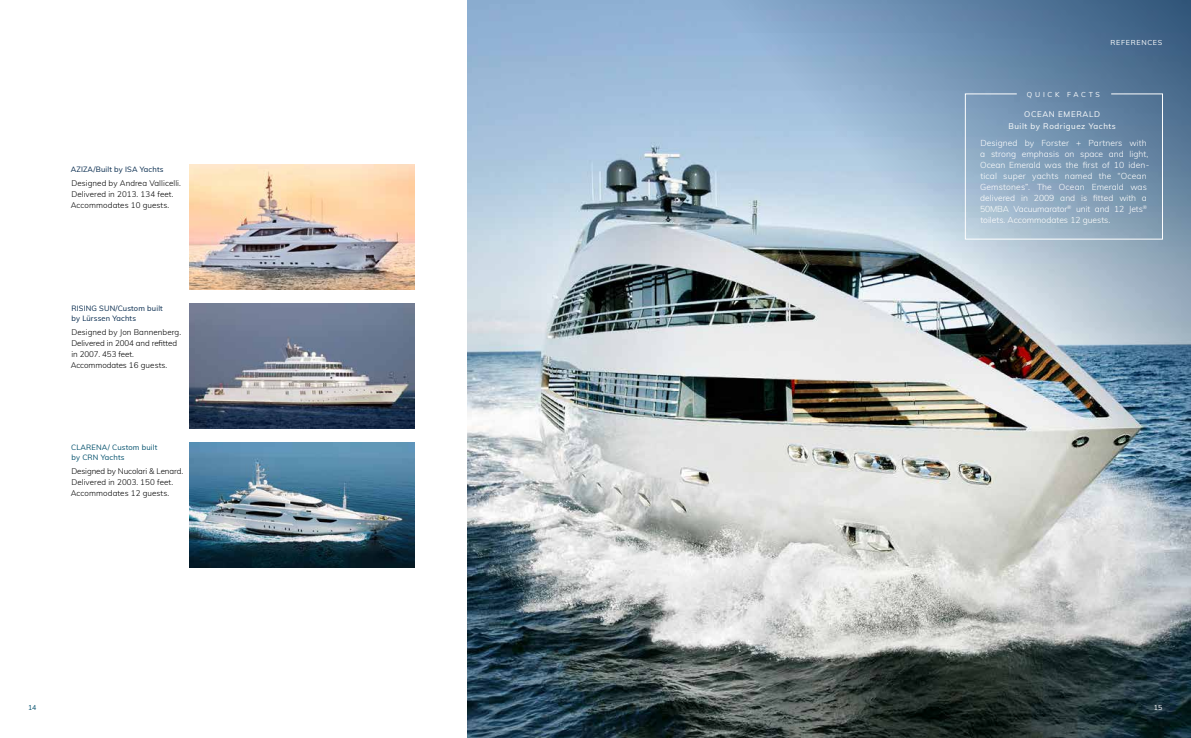
<style>
.page{position:relative;width:1191px;height:738px;background:#fff}
.page>*{position:absolute;margin:0;border:0;box-sizing:border-box;transform-origin:0 0}
.t1{font:300 8.5px/11px "Muli";color:#fff}
.t2{font:300 8px/11px "Muli";letter-spacing:.01em;color:#000}
.t3{font:300 8px/11px "Muli";letter-spacing:-.01em;color:#000}
.t4{font:8px/12px "Muli";letter-spacing:.07em;color:#fff;text-align:center}
.t5{font:7.5px/10px "Muli";letter-spacing:.02em;color:#00264a}
.t6{font:7.5px/10px "Muli";letter-spacing:.02em;color:#004f6b}
.t7{font:7px "Muli";letter-spacing:.1em;color:#fff}
.t8{font:7px "Muli";letter-spacing:.395em;color:#fff}
.t9{font:7px "Muli";color:#004f6b}
</style>
<div class="page">
<img style="left:468px;top:0;width:723px;height:737px">
<img style="left:190px;top:303px;width:224px;height:125px">
<img style="left:190px;top:164px;width:224px;height:125px">
<img style="left:190px;top:442px;width:224px;height:125px">
<svg style="left:965px;top:93px;width:197px;height:146px;background:#819db7"></svg>
<p class="t5" style="left:71px;top:164px;width:94px">AZIZA/Built by ISA Yachts</p>
<p class="t2" style="left:71px;top:177px;width:112px">Designed by Andrea Vallicelli.<br>Delivered in 2013. 134 feet.<br>Accommodates 10 guests.</p>
<p class="t5" style="left:71px;top:303px;width:93px">RISING SUN/Custom built by Lürssen Yachts</p>
<p class="t3" style="left:71px;top:326px;width:112px">Designed by Jon Bannenberg.<br>Delivered in 2004 and refitted in 2007. 453 feet.<br>Accommodates 16 guests.</p>
<p class="t6" style="left:71px;top:442px;width:88px">CLARENA/ Custom built by CRN Yachts</p>
<p class="t2" style="left:71px;top:465px;width:114px">Designed by Nucolari &amp; Lenard.<br>Delivered in 2003. 150 feet.<br>Accommodates 12 guests.</p>
<p class="t7" style="left:1110px;top:38px;width:53px">REFERENCES</p>
<p class="t8" style="left:1027px;top:90px;width:74px">QUICK FACTS</p>
<p class="t4" style="left:1008px;top:108px;width:109px">OCEAN EMERALD<br>Built by Rodriguez Yachts</p>
<p class="t1" style="left:980px;top:137px;width:171px">Designed by Forster + Partners with a strong emphasis on space and light, Ocean Emerald was the first of 10 iden&shy;tical super yachts named the “Ocean Gemstones”. The Ocean Emerald was delivered in 2009 and is fitted with a 50MBA Vacuumarator<sup>®</sup> unit and 12 Jets<sup>® </sup>toilets. Accommodates 12 guests.</p>
<p class="t9" style="left:28px;top:701px;width:10px">14</p>
<p class="t7" style="left:1154px;top:701px;width:10px">15</p>
</div>
